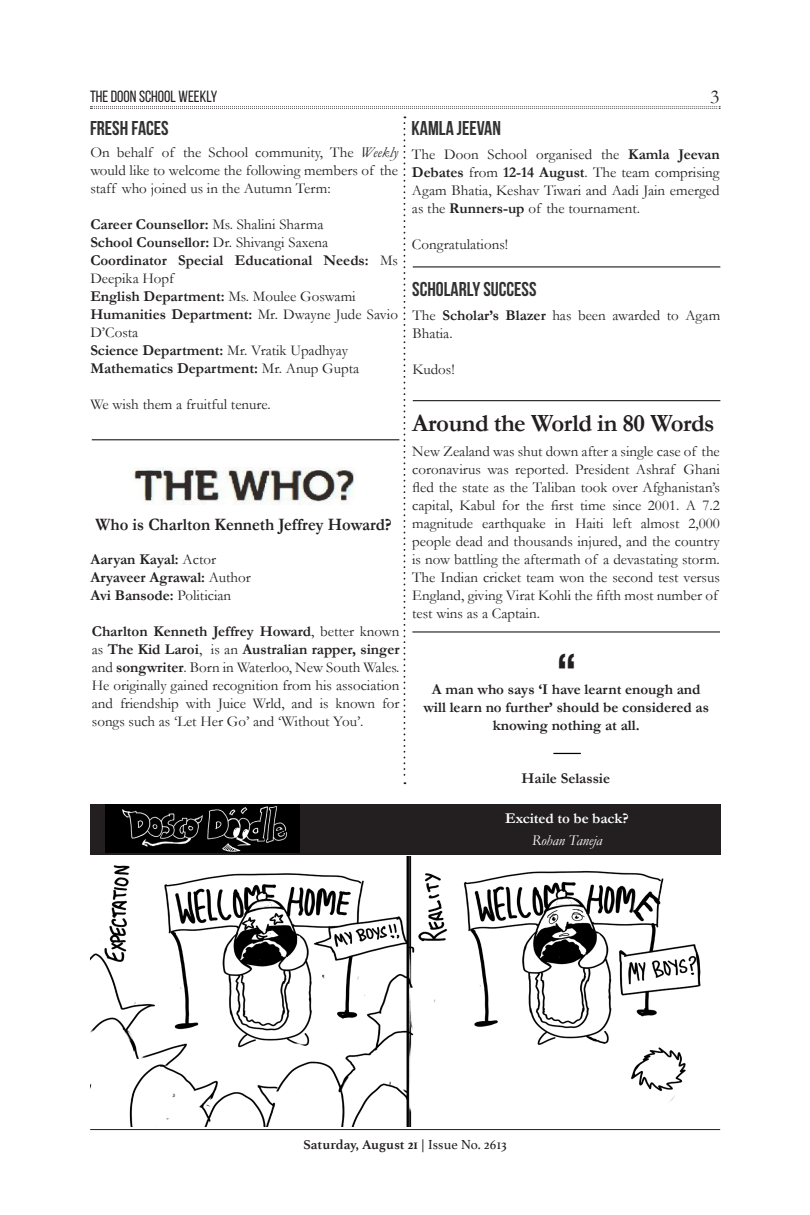
<style>
.page{position:relative;width:810px;height:1215px;background:#fff}
.page>*{position:absolute;margin:0;border:0;box-sizing:border-box;transform-origin:0 0}
.t1{font:700 condensed 45px "Helvetica Neue";color:#231f20}
.t2{font:700 25px "Garamond";letter-spacing:-.02em;color:#231f20}
.t3{font:700 20px "Bebas Neue";color:#333233}
.t4{font:20px "Garamond";color:#231f20}
.t5{font:700 17.5px "Garamond";color:#231f20;scale:.95 1}
.t6{font:16.25px "Bebas Neue";color:#231f20}
.t7{font:15px/18px "Garamond";color:#231f20}
.t8{font:700 15px/18px "Garamond";color:#231f20;text-align:center}
.t9{font:700 15px "Garamond";letter-spacing:-.005em;color:#fff}
.t10{font:italic 15px "Garamond";letter-spacing:-.005em;color:#fff}
.t11{font:700 13.75px "Athelas";letter-spacing:.01em;color:#231f20}
.s1{font-style:italic}
.s2{font-weight:400}
.s3{font-weight:700}
</style>
<div class="page">
<svg style="left:90px;top:106px;width:630px;height:3px"></svg>
<hr style="left:90px;top:1129px;width:630px;height:1px;background:#231f20">
<svg style="left:404px;top:116px;width:1px;height:668px"></svg>
<div style="left:90px;top:804px;width:630px;height:51px;background:#231f20"></div>
<img style="left:105px;top:804px;width:195px;height:49px">
<hr style="left:413px;top:400px;width:307px;height:1px;background:#333233">
<svg style="left:553px;top:753px;width:28px;height:1px"></svg>
<hr style="left:412px;top:631px;width:308px;height:2px;background:#333233">
<img style="left:132px;top:467px;width:224px;height:38px">
<hr style="left:92px;top:439px;width:307px;height:1px;background:#333233">
<hr style="left:413px;top:266px;width:307px;height:2px;background:#333233">
<img style="left:90px;top:856px;width:611px;height:270px">
<p class="t6" style="left:90px;top:88px;width:129px">THE DOON SCHOOL WEEKLY</p>
<h3 class="t4" style="left:710px;top:83px;width:11px">3</h3>
<p class="t3" style="left:90px;top:117px;width:80px">FRESH FACES</p>
<p class="t7" style="left:90px;top:143px;width:309px;text-align:justify">On behalf of the School community, The <span class="s1">Weekly </span>would like to welcome the following members of the staff who joined us in the Autumn Term:</p>
<p class="t8" style="left:90px;top:216px;width:235px">Career Counsellor: <span class="s2">Ms. Shalini Sharma</span></p>
<p class="t8" style="left:90px;top:234px;width:240px">School Counsellor: <span class="s2">Dr. Shivangi Saxena</span></p>
<p class="t8" style="left:90px;top:252px;width:309px;text-align:left">Coordinator Special Educational Needs: <span class="s2">Ms<br>Deepika Hopf</span></p>
<p class="t8" style="left:90px;top:288px;width:267px">English Department: <span class="s2">Ms. Moulee Goswami</span></p>
<p class="t7" style="left:90px;top:305px;width:309px"><span class="s3">Humanities Department:</span> Mr. Dwayne Jude Savio<br>D’Costa</p>
<p class="t8" style="left:90px;top:342px;width:259px">Science Department: <span class="s2">Mr. Vratik Upadhyay</span></p>
<p class="t8" style="left:90px;top:360px;width:270px">Mathematics Department: <span class="s2">Mr. Anup Gupta</span></p>
<p class="t7" style="left:90px;top:395px;width:182px">We wish them a fruitful tenure.</p>
<p class="t5" style="left:95px;top:512px;width:314px">Who is Charlton Kenneth Jeffrey Howard?</p>
<p class="t8" style="left:91px;top:550px;width:127px">Aaryan Kayal: <span class="s2">Actor</span></p>
<p class="t8" style="left:91px;top:568px;width:162px">Aryaveer Agrawal: <span class="s2">Author</span></p>
<p class="t8" style="left:91px;top:586px;width:142px">Avi Bansode: <span class="s2">Politician</span></p>
<p class="t7" style="left:92px;top:622px;width:309px;text-align:justify"><span class="s3">Charlton Kenneth Jeffrey Howard</span>, better known as <span class="s3">The Kid Laroi</span>, is an <span class="s3">Australian rapper, singer </span>and <span class="s3">songwriter</span>. Born in Waterloo, New South Wales.<br>He originally gained recognition from his association and friendship with Juice Wrld, and is known for songs such as ‘Let Her Go’ and ‘Without You’.</p>
<p class="t3" style="left:412px;top:117px;width:91px">KAMLA JEEVAN</p>
<p class="t7" style="left:412px;top:145px;width:309px;text-align:justify">The Doon School organised the <span class="s3">Kamla Jeevan Debates</span> from <span class="s3">12-14 August</span>. The team comprising Agam Bhatia, Keshav Tiwari and Aadi Jain emerged as the <span class="s3">Runners-up</span> of the tournament.</p>
<p class="t7" style="left:412px;top:235px;width:98px">Congratulations!</p>
<p class="t3" style="left:412px;top:278px;width:126px">SCHOLARLY SUCCESS</p>
<p class="t7" style="left:413px;top:306px;width:309px">The <span class="s3">Scholar’s Blazer</span> has been awarded to Agam<br>Bhatia.</p>
<p class="t7" style="left:413px;top:360px;width:44px">Kudos!</p>
<p class="t2" style="left:412px;top:406px;width:304px">Around the World in 80 Words</p>
<p class="t7" style="left:412px;top:442px;width:309px">New Zealand was shut down after a single case of the coronavirus was reported. President Ashraf Ghani fled the state as the Taliban took over Afghanistan’s capital, Kabul for the first time since 2001. A 7.2 magnitude earthquake in Haiti left almost 2,000 people dead and thousands injured, and the country is now battling the aftermath of a devastating storm.<br>The Indian cricket team won the second test versus England, giving Virat Kohli the fifth most number of test wins as a Captain.</p>
<p class="t1" style="left:556px;top:633px;width:22px">“</p>
<p class="t8" style="left:423px;top:680px;width:287px">A man who says ‘I have learnt enough and will learn no further’ should be considered as knowing nothing at all.</p>
<p class="t8" style="left:522px;top:769px;width:90px">Haile Selassie</p>
<p class="t9" style="left:505px;top:808px;width:125px">Excited to be back?</p>
<p class="t10" style="left:532px;top:830px;width:72px">Rohan Taneja</p>
<p class="t11" style="left:303px;top:1134px;width:205px">Saturday, August 21 | <span class="s2">Issue No. 2613</span></p>
</div>
